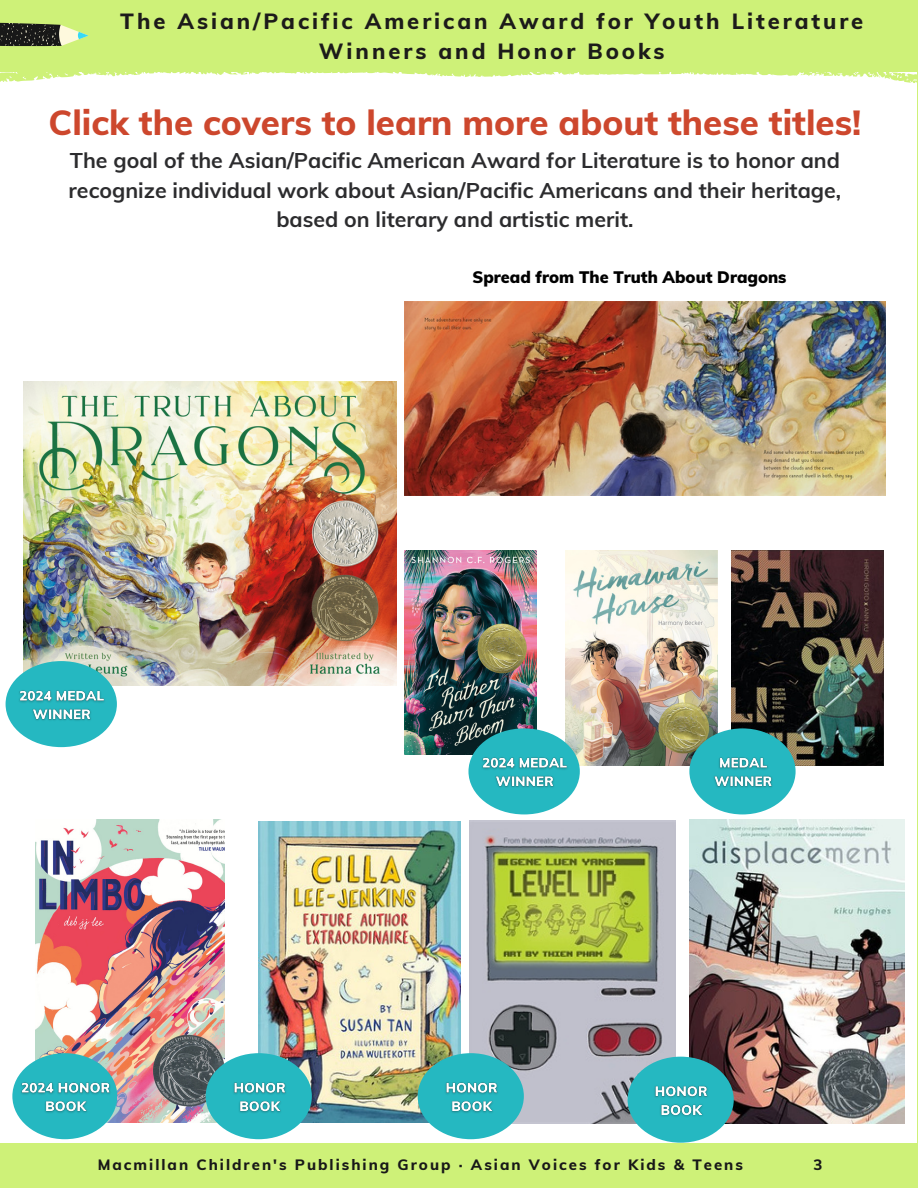
<style>
.page{position:relative;width:918px;height:1188px;background:#cef178}
.page>*{position:absolute;margin:0;border:0;box-sizing:border-box;transform-origin:0 0}
.t1{font:800 34.8px "Muli";color:#cd472d}
.t2{font:800 21.9px/30.3px "Muli";letter-spacing:.135em;color:#1c1b1a;text-align:center}
.t3{font:700 21.3px/29.2px "Muli";color:#2c2c2e;text-align:center}
.t4{font:900 16.35px "Muli";color:#000}
.t5{font:800 15px "Muli";letter-spacing:.135em;color:#181818}
</style>
<div class="page">
<div style="left:0;top:72px;width:917px;height:1071px;background:#fff"></div>
<svg style="left:100px;top:72px;width:817px;height:11px"></svg>
<svg style="left:0;top:22px;width:100px;height:60px"></svg>
<img style="left:259px;top:821px;width:201px;height:302px">
<img style="left:35px;top:820px;width:189px;height:302px">
<img style="left:689px;top:820px;width:215px;height:304px">
<img style="left:24px;top:381px;width:372px;height:305px">
<img style="left:469px;top:821px;width:206px;height:302px">
<div style="left:418px;top:1053px;width:106px;height:86px;background:#25b8c1;border-radius:50%"></div>
<img style="left:445px;top:1082px;width:53px;height:31px">
<div style="left:12px;top:1053px;width:105px;height:86px;background:#25b8c1;border-radius:50%"></div>
<img style="left:18px;top:1080px;width:98px;height:37px">
<div style="left:206px;top:1053px;width:106px;height:86px;background:#25b8c1;border-radius:50%"></div>
<img style="left:233px;top:1082px;width:53px;height:31px">
<div style="left:628px;top:1057px;width:106px;height:86px;background:#25b8c1;border-radius:50%"></div>
<img style="left:654px;top:1085px;width:54px;height:32px">
<img style="left:731px;top:551px;width:152px;height:214px">
<img style="left:404px;top:301px;width:482px;height:195px">
<img style="left:566px;top:551px;width:152px;height:214px">
<div style="left:689px;top:728px;width:107px;height:86px;background:#25b8c1;border-radius:50%"></div>
<img style="left:714px;top:757px;width:58px;height:31px">
<img style="left:404px;top:551px;width:133px;height:203px">
<div style="left:468px;top:728px;width:112px;height:86px;background:#25b8c1;border-radius:50%"></div>
<img style="left:482px;top:757px;width:85px;height:31px">
<div style="left:6px;top:661px;width:111px;height:86px;background:#25b8c1;border-radius:50%"></div>
<img style="left:19px;top:690px;width:86px;height:31px">
<p class="t2" style="left:120px;top:6px;width:745px">The Asian/Pacific American Award for Youth Literature<br>Winners and Honor Books</p>
<h1 class="t1" style="left:48px;top:100px;width:814px">Click the covers to learn more about these titles!</h1>
<p class="t3" style="left:69px;top:146px;width:774px">The goal of the Asian/Pacific American Award for Literature is to honor and recognize individual work about Asian/Pacific Americans and their heritage, based on literary and artistic merit.</p>
<p class="t4" style="left:472px;top:266px;width:316px">Spread from The Truth About Dragons</p>
<p class="t5" style="left:98px;top:1155px;width:647px">Macmillan Children's Publishing Group · Asian Voices for Kids &amp; Teens</p>
<p class="t5" style="left:814px;top:1155px;width:10px">3</p>
</div>
